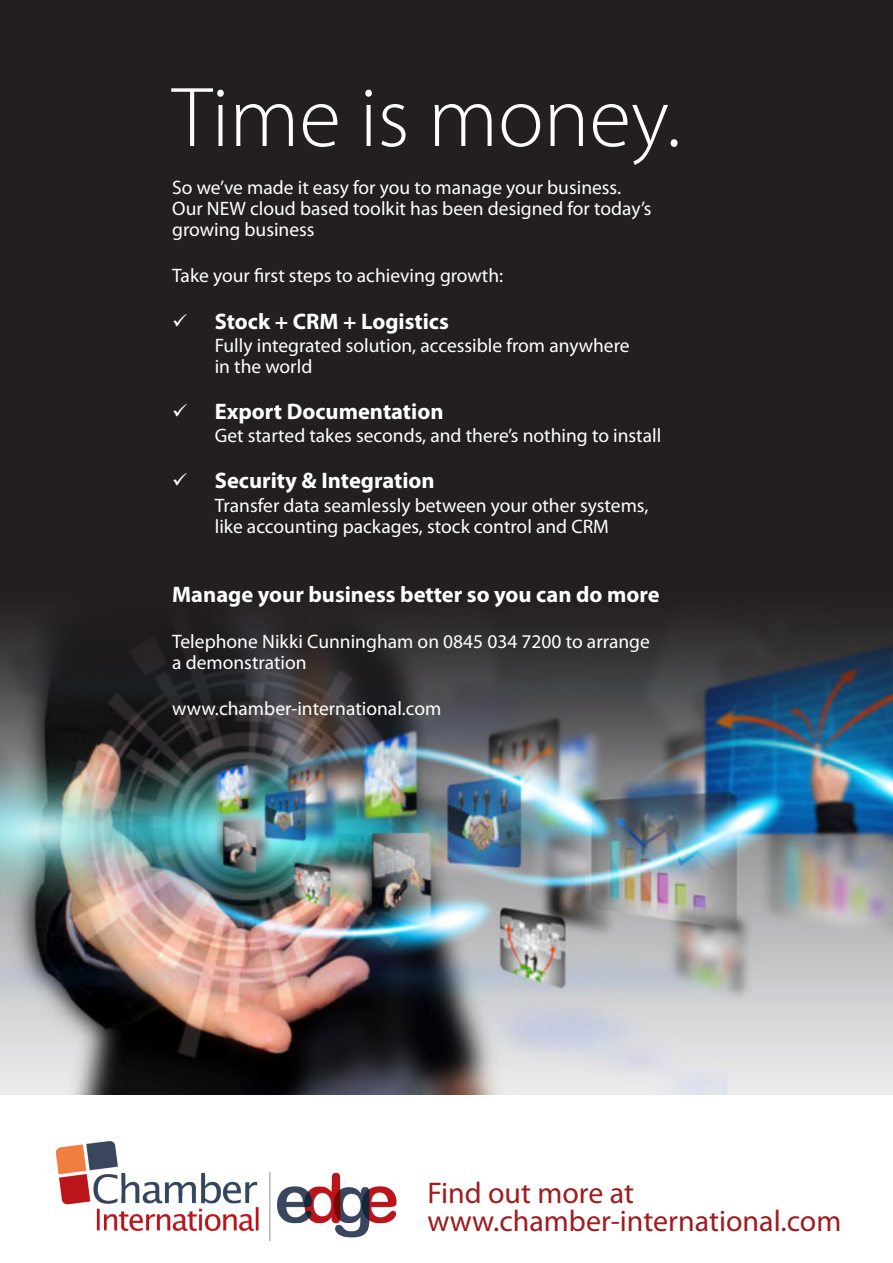
<style>
.page{position:relative;width:893px;height:1263px;background:#fff}
.page>*{position:absolute;margin:0;border:0;box-sizing:border-box;transform-origin:0 0}
.t1{font:300 85.5px "Myriad Pro";color:#fff}
.t2{font:30px/28.5px "Myriad Pro";color:#9e1c1f}
.t3{font:700 22.5px "Myriad Pro";color:#fff}
.t4{font:19.5px/21px "Myriad Pro";color:#fff}
</style>
<div class="page">
<div style="left:0;top:0;width:893px;height:840px;background:#231f20"></div>
<img style="left:0;top:614px;width:893px;height:480px">
<img style="left:56px;top:1141px;width:341px;height:100px">
<h1 class="t1" style="left:172px;top:66px;width:510px">Time is money.</h1>
<p class="t4" style="left:172px;top:177px;width:481px">So we’ve made it easy for you to manage your business.<br>Our NEW cloud based toolkit has been designed for today’s growing business</p>
<p class="t4" style="left:172px;top:265px;width:332px">Take your first steps to achieving growth:</p>
<p class="t3" style="left:172px;top:306px;width:278px">✓ Stock + CRM + Logistics</p>
<p class="t4" style="left:215px;top:334px;width:416px">Fully integrated solution, accessible from anywhere in the world</p>
<p class="t3" style="left:172px;top:397px;width:273px">✓ Export Documentation</p>
<p class="t4" style="left:215px;top:425px;width:448px">Get started takes seconds, and there’s nothing to install</p>
<p class="t3" style="left:172px;top:466px;width:264px">✓ Security &amp; Integration</p>
<p class="t4" style="left:215px;top:494px;width:435px">Transfer data seamlessly between your other systems, like accounting packages, stock control and CRM</p>
<p class="t3" style="left:172px;top:580px;width:489px">Manage your business better so you can do more</p>
<p class="t4" style="left:172px;top:631px;width:479px">Telephone Nikki Cunningham on 0845 034 7200 to arrange a demonstration</p>
<p class="t4" style="left:172px;top:698px;width:271px">www.chamber-international.com</p>
<h2 class="t2" style="left:427px;top:1178px;width:416px">Find out more at www.chamber-international.com</h2>
</div>
